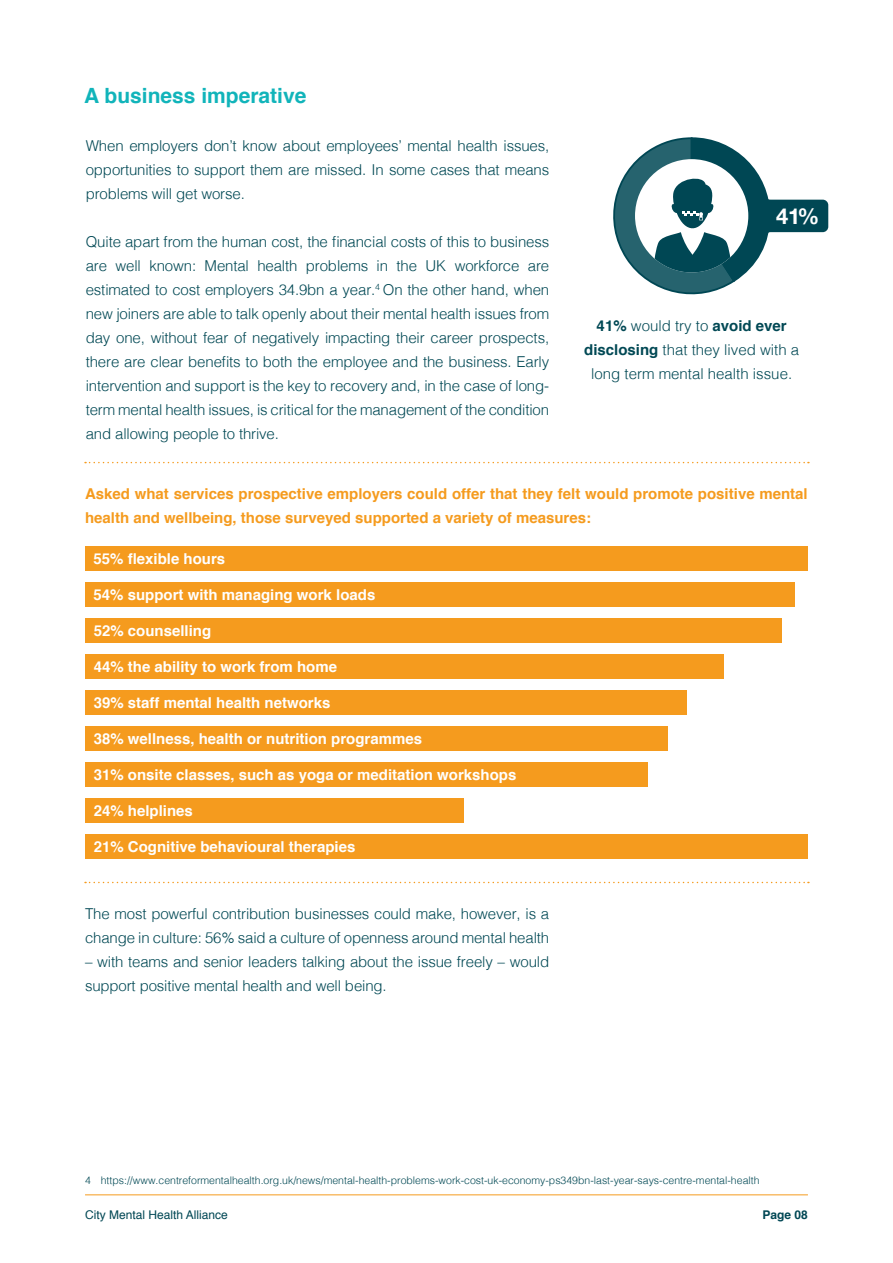
<style>
.page{position:relative;width:893px;height:1263px;background:#fff}
.page>*{position:absolute;margin:0;border:0;box-sizing:border-box;transform-origin:0 0}
.t1{font:700 21.9px "Helvetica Neue";color:#fff}
.t2{font:700 21px "Helvetica";color:#11b4ba}
.t3{font:300 15px/24px "Helvetica";letter-spacing:-.01em;color:#004854}
.t4{font:700 15px "Helvetica";color:#fff}
.t5{font:700 15px/24px "Helvetica";color:#f59b1e}
.t6{font:12px "Helvetica";color:#004754}
.t7{font:700 12px "Helvetica";color:#004754}
.t8{font:300 10.5px "Helvetica";color:#004854}
.s1{font-weight:700}
</style>
<div class="page">
<hr style="left:85px;top:1194px;width:723px;height:1px;background:#f59b1e">
<div style="left:755px;top:200px;width:73px;height:32px;background:#004754;border-radius:6px"></div>
<svg style="left:613px;top:137px;width:158px;height:158px"></svg>
<svg style="left:85px;top:462px;width:724px;height:1px"></svg>
<svg style="left:85px;top:882px;width:724px;height:1px"></svg>
<div style="left:85px;top:547px;width:723px;height:24px;background:#f59b1e"></div>
<div style="left:85px;top:582px;width:710px;height:24px;background:#f59b1e"></div>
<div style="left:85px;top:618px;width:696px;height:24px;background:#f59b1e"></div>
<div style="left:85px;top:654px;width:638px;height:24px;background:#f59b1e"></div>
<div style="left:85px;top:690px;width:602px;height:24px;background:#f59b1e"></div>
<div style="left:85px;top:726px;width:583px;height:24px;background:#f59b1e"></div>
<div style="left:85px;top:762px;width:563px;height:24px;background:#f59b1e"></div>
<div style="left:85px;top:798px;width:378px;height:24px;background:#f59b1e"></div>
<div style="left:85px;top:834px;width:723px;height:24px;background:#f59b1e"></div>
<h2 class="t2" style="left:84px;top:78px;width:224px">A business imperative</h2>
<p class="t3" style="left:86px;top:132px;width:465px;text-align:justify">When employers don’t know about employees’ mental health issues, opportunities to support them are missed. In some cases that means problems will get worse.</p>
<p class="t3" style="left:86px;top:228px;width:465px;text-align:justify">Quite apart from the human cost, the financial costs of this to business are well known: Mental health problems in the UK workforce are estimated to cost employers 34.9bn a year.<sup>4</sup> On the other hand, when new joiners are able to talk openly about their mental health issues from day one, without fear of negatively impacting their career prospects, there are clear benefits to both the employee and the business. Early intervention and support is the key to recovery and, in the case of long&shy;term mental health issues, is critical for the management of the condition and allowing people to thrive.</p>
<h1 class="t1" style="left:776px;top:199px;width:45px">41%</h1>
<p class="t3" style="left:584px;top:312px;width:217px;text-align:center"><span class="s1">41%</span> would try to <span class="s1">avoid ever disclosing</span> that they lived with a long term mental health issue.</p>
<p class="t5" style="left:85px;top:481px;width:724px">Asked what services prospective employers could offer that they felt would promote positive mental health and wellbeing, those surveyed supported a variety of measures:</p>
<p class="t4" style="left:94px;top:547px;width:133px">55% flexible hours</p>
<p class="t4" style="left:94px;top:582px;width:283px">54% support with managing work loads</p>
<p class="t4" style="left:94px;top:618px;width:119px">52% counselling</p>
<p class="t4" style="left:94px;top:654px;width:245px">44% the ability to work from home</p>
<p class="t4" style="left:94px;top:690px;width:238px">39% staff mental health networks</p>
<p class="t4" style="left:94px;top:726px;width:330px">38% wellness, health or nutrition programmes</p>
<p class="t4" style="left:94px;top:762px;width:424px">31% onsite classes, such as yoga or meditation workshops</p>
<p class="t4" style="left:94px;top:798px;width:101px">24% helplines</p>
<p class="t4" style="left:94px;top:834px;width:263px">21% Cognitive behavioural therapies</p>
<p class="t3" style="left:85px;top:900px;width:466px">The most powerful contribution businesses could make, however, is a change in culture: 56% said a culture of openness around mental health</p>
<p class="t3" style="left:85px;top:948px;width:466px">– with teams and senior leaders talking about the issue freely – would support positive mental health and well being.</p>
<p class="t8" style="left:85px;top:1171px;width:676px">4 https://www.centreformentalhealth.org.uk/news/mental-health-problems-work-cost-uk-economy-ps349bn-last-year-says-centre-mental-health</p>
<p class="t6" style="left:85px;top:1205px;width:144px">City Mental Health Alliance</p>
<p class="t7" style="left:762px;top:1205px;width:47px">Page 08</p>
</div>
